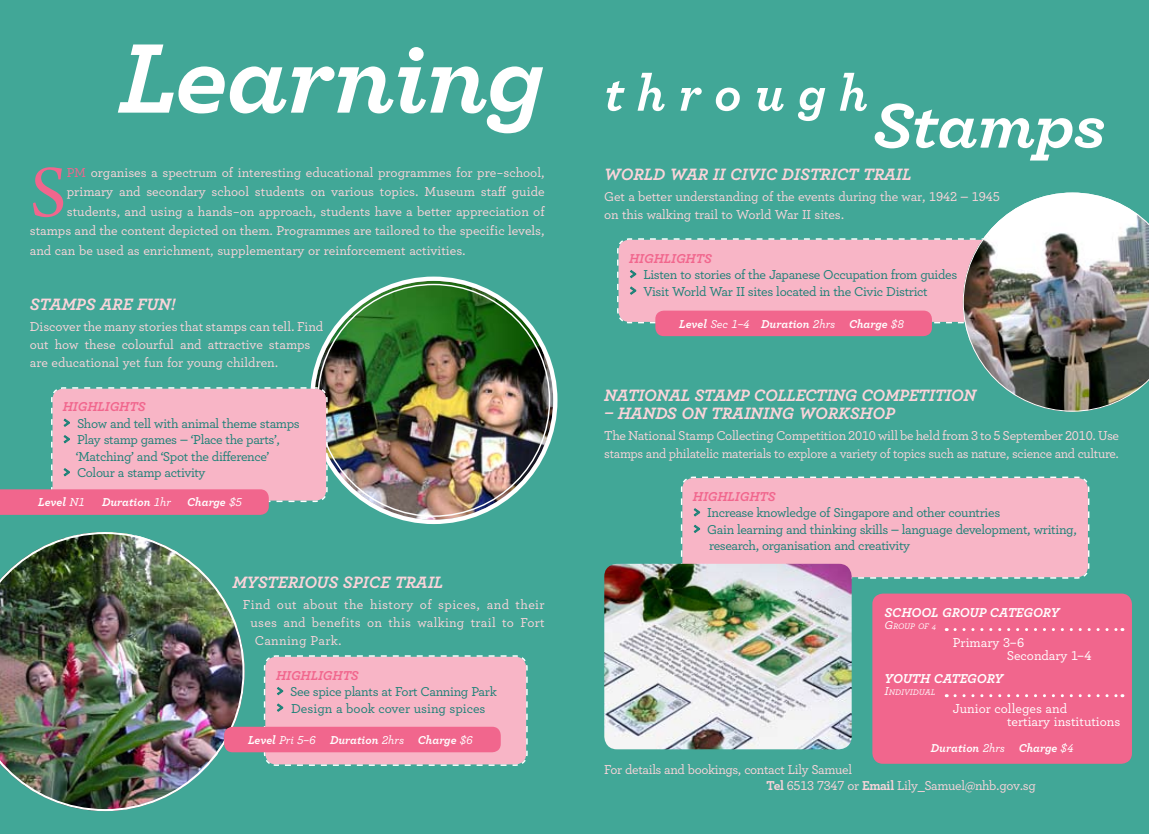
<style>
.page{position:relative;width:1149px;height:834px;background:#fff}
.page>*{position:absolute;margin:0;border:0;box-sizing:border-box;transform-origin:0 0}
.t1{font:italic 700 103.5px "Archer";letter-spacing:-.02em;color:#fff;scale:1.05 1}
.t2{font:76.65px "Arno Pro";color:#f1668d}
.t3{font:italic 700 66px "Archer";letter-spacing:-.015em;color:#fff;scale:1.08 1}
.t4{font:italic 700 51.75px "Archer";color:#fff}
.t5{font:italic 700 17.25px "Archer";color:#fbd4da}
.t6{font:500 13.5px/18px "Archer";letter-spacing:-.01em;color:#fbd4da}
.t7{font:500 13.5px/16.5px "Archer";letter-spacing:-.025em;color:#1b8177}
.t8{font:500 13.5px/12.8px "Archer";color:#fff}
.t9{font:500 13.5px "Archer";letter-spacing:.02em;color:#fbd4da}
.t10{font:500 13.5px "Archer";letter-spacing:.03em;color:#fbd4da}
.t11{font:italic 700 13.5px "Archer";letter-spacing:-.01em;color:#fff}
.t12{font:italic 700 13.5px "Archer";color:#f1668d}
.t13{font:italic 700 12px "Archer";color:#fff}
.t14{font:italic 500 8.4px "Archer";color:#fff}
.s1{color:#f1668d}
.s2{font-weight:700;font-size:15px}
.s3{font-weight:500}
.s4{font-weight:700;font-style:italic;color:#f1668d}
.s5{font-size:12px}
.s6{font-weight:700}
</style>
<div class="page">
<div style="left:0;top:0;width:1148px;height:833px;background:#41a797"></div>
<img style="left:314px;top:281px;width:239px;height:238px;border-radius:119px">
<img style="left:0;top:532px;width:244px;height:279px">
<svg style="left:263px;top:654px;width:265px;height:112px;background:#edb5c4"></svg>
<div style="left:680px;top:475px;width:409px;height:104px;background:#f8b5c6"></div>
<svg style="left:693px;top:507px;width:7px;height:10px"></svg>
<svg style="left:693px;top:524px;width:7px;height:9px"></svg>
<img style="left:962px;top:192px;width:186px;height:219px">
<svg style="left:616px;top:237px;width:392px;height:87px;background:#e2adb9"></svg>
<img style="left:604px;top:563px;width:247px;height:186px">
<div style="left:872px;top:593px;width:259px;height:170px;background:#f1668d;border-radius:11px"></div>
<svg style="left:954px;top:694px;width:168px;height:3px"></svg>
<svg style="left:954px;top:628px;width:168px;height:3px"></svg>
<svg style="left:0;top:386px;width:328px;height:128px;background:#d8a6b5"></svg>
<div style="left:224px;top:726px;width:276px;height:26px;background:#f1668d;border-radius:9px"></div>
<div style="left:655px;top:310px;width:276px;height:26px;background:#f1668d;border-radius:9px"></div>
<h1 class="t1" style="left:118px;top:-4px;width:407px">LEARNING</h1>
<h2 class="t2" style="left:30px;top:149px;width:39px">S</h2>
<p class="t6" style="left:67px;top:162px;width:479px"><span class="s1">PM</span> organises a spectrum of interesting educational programmes for pre-school,</p>
<p class="t6" style="left:67px;top:182px;width:479px">primary and secondary school students on various topics. Museum staff guide</p>
<p class="t6" style="left:67px;top:201px;width:479px">students, and using a hands-on approach, students have a better appreciation of</p>
<p class="t6" style="left:30px;top:221px;width:516px">stamps and the content depicted on them. Programmes are tailored to the specific levels,</p>
<p class="t6" style="left:30px;top:240px;width:437px">and can be used as enrichment, supplementary or reinforcement activities.</p>
<p class="t5" style="left:30px;top:291px;width:45px">STAMPS</p>
<p class="t5" style="left:100px;top:291px;width:77px">ARE FUN!</p>
<p class="t6" style="left:30px;top:317px;width:295px">Discover the many stories that stamps can tell. Find out how these colourful and attractive stamps are educational yet fun for young children.</p>
<p class="t12" style="left:63px;top:396px;width:67px">HIGHLIGHTS</p>
<p class="t7" style="left:63px;top:414px;width:238px"><span class="s2">&gt;</span> Show and tell with animal theme stamps</p>
<p class="t7" style="left:63px;top:430px;width:219px"><span class="s2">&gt;</span> Play stamp games – ‘Place the parts’,</p>
<p class="t7" style="left:76px;top:447px;width:195px">‘Matching’ and ‘Spot the difference’</p>
<p class="t7" style="left:63px;top:463px;width:144px"><span class="s2">&gt;</span> Colour a stamp activity</p>
<p class="t13" style="left:38px;top:493px;width:48px">LEVEL <span class="s3">N1</span></p>
<p class="t13" style="left:102px;top:493px;width:70px">DURATION <span class="s3">1hr</span></p>
<p class="t13" style="left:187px;top:493px;width:56px">CHARGE <span class="s3">$5</span></p>
<p class="t5" style="left:232px;top:568px;width:26px">MYSTERIO</p>
<p class="t5" style="left:316px;top:568px;width:47px">US SPICE</p>
<p class="t5" style="left:394px;top:568px;width:42px">TRAIL</p>
<p class="t10" style="left:243px;top:595px;width:303px">Find out about the history of spices, and their</p>
<p class="t9" style="left:250px;top:613px;width:295px">uses and benefits on this walking trail to Fort</p>
<p class="t9" style="left:255px;top:631px;width:88px">Canning Park.</p>
<p class="t7" style="left:276px;top:666px;width:222px"><span class="s4">HIGHLIGHTS<br></span><span class="s2">&gt;</span> See spice plants at Fort Canning Park <span class="s2">&gt;</span> Design a book cover using spices</p>
<p class="t13" style="left:248px;top:730px;width:226px">LEVEL <span class="s3">Pri 5–6</span> DURATION <span class="s3">2hrs</span> CHARGE <span class="s3">$6</span></p>
<h3 class="t4" style="left:604px;top:52px;width:265px">T H R O U G H</h3>
<h3 class="t3" style="left:872px;top:73px;width:217px">STAMPS</h3>
<p class="t5" style="left:604px;top:160px;width:29px">WORLD</p>
<p class="t5" style="left:669px;top:160px;width:135px">WAR II CIVIC DISTRICT</p>
<p class="t5" style="left:862px;top:160px;width:42px">TRAIL</p>
<p class="t6" style="left:604px;top:186px;width:397px">Get a better understanding of the events during the war, 1942 – 1945 on this walking trail to World War II sites.</p>
<p class="t7" style="left:629px;top:249px;width:329px"><span class="s4">HIGHLIGHTS<br></span><span class="s2">&gt;</span> Listen to stories of the Japanese Occupation from guides <span class="s2">&gt;</span> Visit World War II sites located in the Civic District</p>
<p class="t13" style="left:679px;top:314px;width:226px">LEVEL <span class="s3">Sec 1–4</span> DURATION <span class="s3">2hrs</span> CHARGE <span class="s3">$8</span></p>
<p class="t5" style="left:604px;top:381px;width:35px">NATION</p>
<p class="t5" style="left:668px;top:381px;width:108px">AL STAMP COLLECTIN</p>
<p class="t5" style="left:844px;top:381px;width:39px">G COMPETITION</p>
<p class="t5" style="left:604px;top:399px;width:51px">– HANDS</p>
<p class="t5" style="left:681px;top:399px;width:74px">ON TRAININ</p>
<p class="t5" style="left:781px;top:399px;width:30px">G WORKSHOP</p>
<p class="t6" style="left:604px;top:426px;width:516px">The National Stamp Collecting Competition 2010 will be held from 3 to 5 September 2010. Use stamps and philatelic materials to explore a variety of topics such as nature, science and culture.</p>
<p class="t12" style="left:692px;top:485px;width:67px">HIGHLIGHTS</p>
<p class="t7" style="left:692px;top:504px;width:309px"><span class="s2">&gt;</span> Increase knowledge of Singapore and other countries</p>
<p class="t7" style="left:692px;top:520px;width:385px"><span class="s2">&gt;</span> Gain learning and thinking skills – language development, writing,</p>
<p class="t7" style="left:709px;top:537px;width:202px">research, organisation and creativity</p>
<p class="t11" style="left:884px;top:602px;width:18px">SCHOOL</p>
<p class="t11" style="left:941px;top:602px;width:10px">GRO</p>
<p class="t11" style="left:969px;top:602px;width:74px">UP CATEGORY</p>
<p class="t14" style="left:884px;top:620px;width:53px"><span class="s5">G</span>ROUP OF 4</p>
<p class="t8" style="left:1006px;top:635px;width:86px;text-indent:-54px">Primary 3–6<br>Secondary 1–4</p>
<p class="t11" style="left:884px;top:667px;width:103px">YO UTH CATEGORY</p>
<p class="t14" style="left:884px;top:686px;width:52px"><span class="s5">I</span>NDIVIDUAL</p>
<p class="t8" style="left:1006px;top:701px;width:115px;text-indent:-54px">Junior colleges and<br>tertiary institutions</p>
<p class="t13" style="left:930px;top:738px;width:144px">DURATION <span class="s3">2hrs</span> CHARGE <span class="s3">$4</span></p>
<p class="t6" style="left:766px;top:760px;width:271px;line-height:16.2px;text-indent:-162px">For details and bookings, contact Lily Samuel<br><span class="s6">Tel</span> 6513 7347 or <span class="s6">Email</span> Lily_Samuel@nhb.gov.sg</p>
</div>
